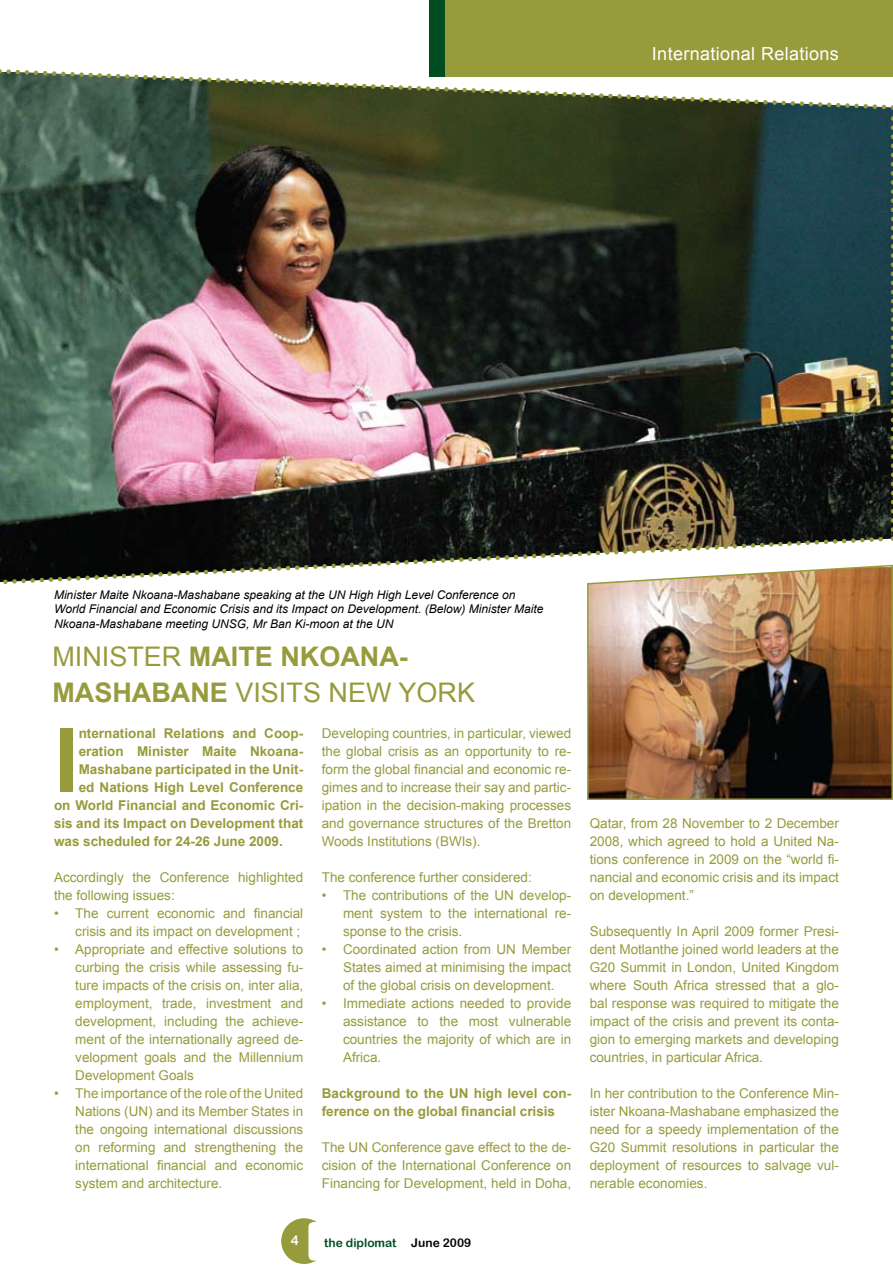
<style>
.page{position:relative;width:893px;height:1276px;background:#fff}
.page>*{position:absolute;margin:0;border:0;box-sizing:border-box;transform-origin:0 0}
.t1{font:700 88.95px "Arial";color:#979b3c}
.t2{font:27px/36px "Arial";color:#979b3c}
.t3{font:18px "Arial";letter-spacing:.02em;color:#fff}
.t4{font:700 18px "Arial";color:#fff}
.t5{font:13.5px/18px "Arial";color:#979b3c;text-align:justify}
.t6{font:700 13.5px/18px "Arial";color:#979b3c}
.t7{font:13.5px "Arial Rounded MT Bold";color:#fff}
.t8{font:italic 12px/14.4px "Arial";color:#000}
.t9{font:12px "Arial Rounded MT Bold";color:#004e20}
.t10{font:12px "Arial Rounded MT Bold";color:#000}
.s1{font-weight:700}
</style>
<div class="page">
<div style="left:281px;top:1218px;width:46px;height:46px;background:#979b3c;border-radius:50%"></div>
<div style="left:309px;top:1222px;width:304px;height:37px;background:#fff;border-radius:4px"></div>
<div style="left:308px;top:1222px;width:306px;height:38px;border:2px solid #fff;border-radius:4px"></div>
<div style="left:429px;top:0;width:410px;height:77px;background:#004e20"></div>
<div style="left:445px;top:0;width:448px;height:77px;background:#979b3c"></div>
<svg style="left:0;top:534px;width:893px;height:50px"></svg>
<img style="left:0;top:69px;width:893px;height:460px">
<img style="left:586px;top:564px;width:307px;height:236px">
<h3 class="t4" style="left:645px;top:42px;width:175px">International Relatio</h3>
<h3 class="t3" style="left:652px;top:42px;width:189px">International Relations</h3>
<p class="t8" style="left:54px;top:587px;width:491px">Minister Maite Nkoana-Mashabane speaking at the UN High High Level Conference on<br>World Financial and Economic Crisis and its Impact on Development. (Below) Minister Maite<br>Nkoana-Mashabane meeting UNSG, Mr Ban Ki-moon at the UN</p>
<h2 class="t2" style="left:52px;top:639px;width:424px">MINISTER <span class="s1">MAITE NKOANA-<br>MASHABANE</span> VISITS NEW YORK</h2>
<h1 class="t1" style="left:54px;top:702px;width:26px">I</h1>
<p class="t6" style="left:79px;top:725px;width:226px">nternational Relations and Coop-</p>
<p class="t6" style="left:79px;top:743px;width:226px">eration Minister Maite Nkoana-</p>
<p class="t6" style="left:79px;top:761px;width:226px">Mashabane participated in the Unit-</p>
<p class="t6" style="left:79px;top:779px;width:226px">ed Nations High Level Conference</p>
<p class="t6" style="left:54px;top:797px;width:251px">on World Financial and Economic Cri-</p>
<p class="t6" style="left:54px;top:815px;width:251px">sis and its Impact on Development that</p>
<p class="t6" style="left:54px;top:833px;width:230px">was scheduled for 24-26 June 2009.</p>
<p class="t5" style="left:54px;top:868px;width:251px">Accordingly the Conference highlighted the following issues:</p>
<p class="t5" style="left:54px;top:904px;width:251px;text-align:right">• The current economic and financial crisis and its impact on development ;</p>
<p class="t5" style="left:75px;top:940px;width:230px;text-indent:-21px">• Appropriate and effective solutions to curbing the crisis while assessing fu&shy;ture impacts of the crisis on, inter alia, employment, trade, investment and development, including the achieve&shy;ment of the internationally agreed de&shy;velopment goals and the Millennium Development Goals</p>
<p class="t5" style="left:75px;top:1084px;width:230px;text-indent:-21px">• The importance of the role of the United Nations (UN) and its Member States in the ongoing international discussions on reforming and strengthening the international financial and economic system and architecture.</p>
<p class="t5" style="left:322px;top:724px;width:251px">Developing countries, in particular, viewed the global crisis as an opportunity to re&shy;form the global financial and economic re&shy;gimes and to increase their say and partic&shy;ipation in the decision-making processes and governance structures of the Bretton Woods Institutions (BWIs).</p>
<p class="t5" style="left:322px;top:868px;width:212px">The conference further considered:</p>
<p class="t5" style="left:343px;top:886px;width:230px;text-indent:-21px">• The contributions of the UN develop&shy;ment system to the international re&shy;sponse to the crisis.</p>
<p class="t5" style="left:343px;top:940px;width:230px;text-indent:-21px">• Coordinated action from UN Member States aimed at minimising the impact of the global crisis on development.</p>
<p class="t5" style="left:343px;top:994px;width:230px;text-indent:-21px">• Immediate actions needed to provide assistance to the most vulnerable countries the majority of which are in Africa.</p>
<p class="t6" style="left:322px;top:1085px;width:251px">Background to the UN high level con&shy;ference on the global financial crisis</p>
<p class="t5" style="left:322px;top:1138px;width:251px">The UN Conference gave effect to the de&shy;cision of the International Conference on Financing for Development, held in Doha,</p>
<p class="t7" style="left:291px;top:1232px;width:10px">4</p>
<p class="t9" style="left:324px;top:1235px;width:74px">the diplomat</p>
<p class="t10" style="left:411px;top:1235px;width:62px">June 2009</p>
<p class="t5" style="left:590px;top:814px;width:251px">Qatar, from 28 November to 2 December 2008, which agreed to hold a United Na&shy;tions conference in 2009 on the “world fi&shy;nancial and economic crisis and its impact on development.”</p>
<p class="t5" style="left:590px;top:922px;width:251px">Subsequently In April 2009 former Presi&shy;dent Motlanthe joined world leaders at the G20 Summit in London, United Kingdom where South Africa stressed that a glo&shy;bal response was required to mitigate the impact of the crisis and prevent its conta&shy;gion to emerging markets and developing countries, in particular Africa.</p>
<p class="t5" style="left:590px;top:1084px;width:251px">In her contribution to the Conference Min&shy;ister Nkoana-Mashabane emphasized the need for a speedy implementation of the G20 Summit resolutions in particular the deployment of resources to salvage vul&shy;nerable economies.</p>
</div>
